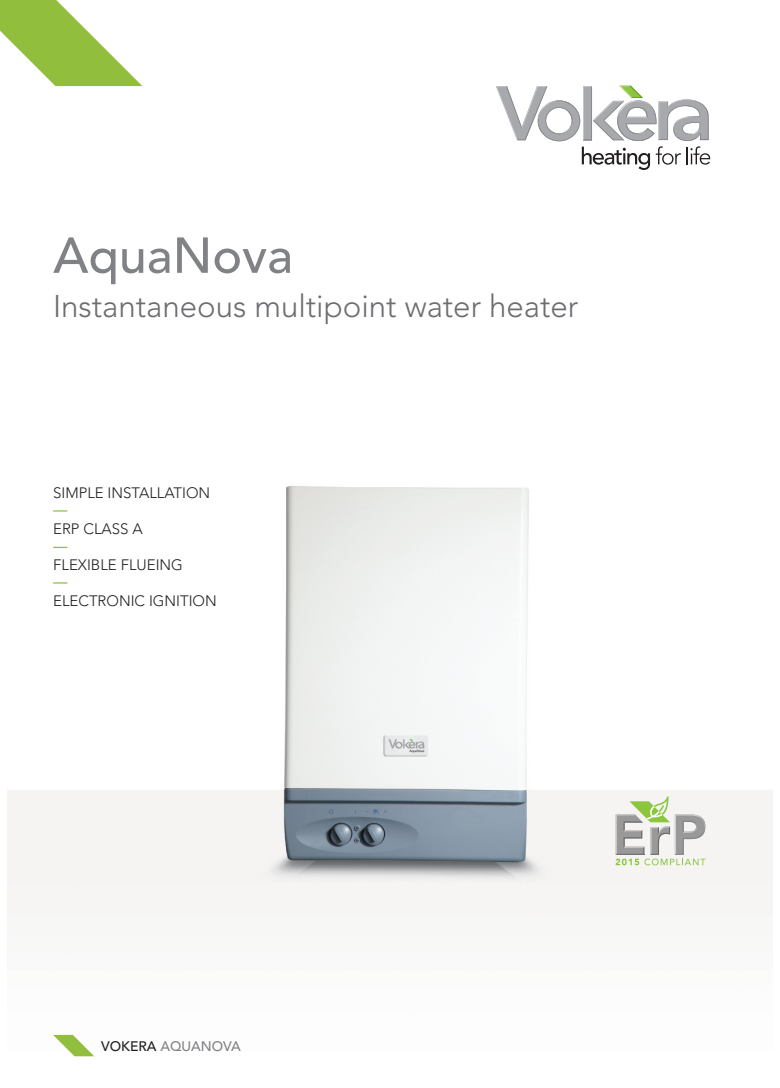
<style>
.page{position:relative;width:780px;height:1088px;background:#fff}
.page>*{position:absolute;margin:0;border:0;box-sizing:border-box;transform-origin:0 0}
.t1{font:500 50px "Avenir";color:#808285}
.t2{font:300 31.25px "Avenir";color:#6c6d70}
.t3{font:300 15px "Avenir";color:#231f20}
.t4{font:500 13.75px "Avenir";color:#808285}
.s1{color:#231f20}
</style>
<div class="page">
<img style="left:7px;top:486px;width:765px;height:549px">
<svg style="left:496px;top:86px;width:214px;height:84px"></svg>
<svg style="left:53px;top:510px;width:14px;height:1px"></svg>
<svg style="left:53px;top:547px;width:14px;height:1px"></svg>
<svg style="left:53px;top:1035px;width:41px;height:21px"></svg>
<svg style="left:53px;top:582px;width:14px;height:1px"></svg>
<svg style="left:0;top:0;width:142px;height:86px"></svg>
<svg style="left:615px;top:796px;width:91px;height:69px"></svg>
<h1 class="t1" style="left:53px;top:235px;width:241px">AquaNova</h1>
<h2 class="t2" style="left:53px;top:293px;width:526px">Instantaneous multipoint water heater</h2>
<p class="t3" style="left:53px;top:486px;width:159px">SIMPLE INSTALLATION</p>
<p class="t3" style="left:53px;top:522px;width:91px">ERP CLASS A</p>
<p class="t3" style="left:53px;top:558px;width:131px">FLEXIBLE FLUEING</p>
<p class="t3" style="left:53px;top:594px;width:165px">ELECTRONIC IGNITION</p>
<p class="t4" style="left:101px;top:1041px;width:141px"><span class="s1">VOKERA</span> AQUANOVA</p>
</div>
